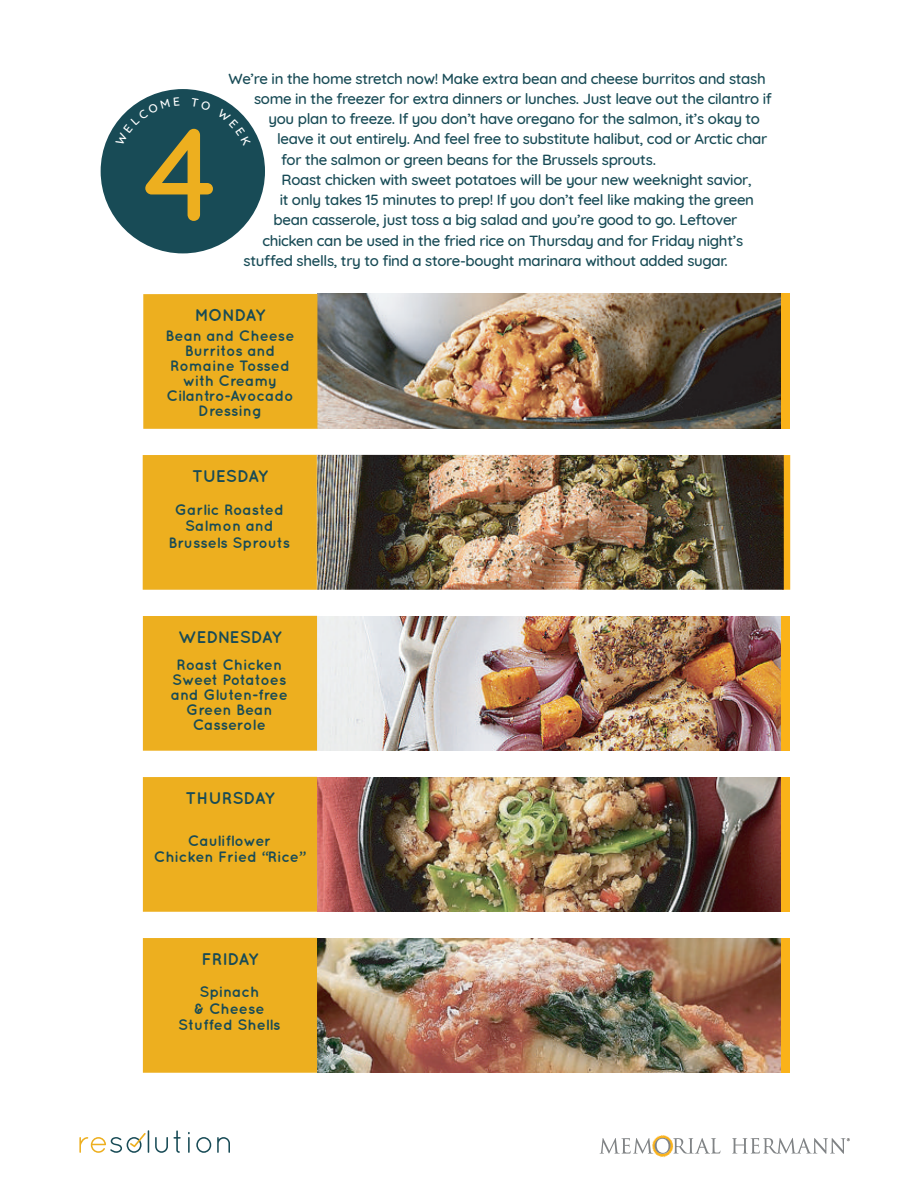
<style>
.page{position:relative;width:918px;height:1188px;background:#fff}
.page>*{position:absolute;margin:0;border:0;box-sizing:border-box;transform-origin:0 0}
.t1{font:500 131.55px "Quicksand";color:#edaf1f}
.t2{font:700 16.95px "Quicksand";letter-spacing:-.025em;color:#184b56}
.t3{font:700 16.95px "Quicksand";color:#184b56}
.t4{font:500 15px "Quicksand";letter-spacing:-.02em;color:#184b56}
.t5{font:700 15px/15px "Quicksand";color:#184b56;text-align:center}
</style>
<div class="page">
<div style="left:101px;top:89px;width:164px;height:164px;background:#184b56;border-radius:50%"></div>
<img style="left:317px;top:294px;width:464px;height:135px">
<div style="left:781px;top:294px;width:8px;height:135px;background:#fab219"></div>
<div style="left:143px;top:294px;width:174px;height:135px;background:#edaf1f"></div>
<div style="left:782px;top:455px;width:8px;height:135px;background:#fab219"></div>
<img style="left:317px;top:455px;width:467px;height:135px">
<div style="left:143px;top:455px;width:174px;height:135px;background:#edaf1f"></div>
<img style="left:317px;top:616px;width:464px;height:135px">
<div style="left:781px;top:616px;width:8px;height:135px;background:#fab219"></div>
<div style="left:143px;top:616px;width:174px;height:135px;background:#edaf1f"></div>
<img style="left:317px;top:777px;width:464px;height:135px">
<div style="left:781px;top:777px;width:8px;height:135px;background:#fab219"></div>
<div style="left:143px;top:777px;width:174px;height:135px;background:#edaf1f"></div>
<img style="left:317px;top:938px;width:464px;height:135px">
<div style="left:143px;top:938px;width:174px;height:135px;background:#edaf1f"></div>
<svg style="left:155px;top:1137px;width:13px;height:16px"></svg>
<svg style="left:174px;top:1130px;width:7px;height:23px"></svg>
<svg style="left:188px;top:1132px;width:2px;height:21px"></svg>
<svg style="left:196px;top:1137px;width:15px;height:16px"></svg>
<svg style="left:217px;top:1137px;width:13px;height:16px"></svg>
<svg style="left:79px;top:1130px;width:70px;height:23px"></svg>
<img style="left:655px;top:1135px;width:15px;height:23px">
<svg style="left:600px;top:1138px;width:120px;height:16px"></svg>
<svg style="left:732px;top:1138px;width:118px;height:16px"></svg>
<div style="left:781px;top:938px;width:8px;height:135px;background:#fab219"></div>
<svg style="left:115px;top:97px;width:32px;height:28px"></svg>
<svg style="left:236px;top:109px;width:15px;height:17px"></svg>
<h1 class="t1" style="left:137px;top:68px;width:86px">4</h1>
<p class="t4" style="left:229px;top:66px;width:539px">We’re in the home stretch now! Make extra bean and cheese burritos and stash</p>
<p class="t4" style="left:254px;top:86px;width:519px">some in the freezer for extra dinners or lunches. Just leave out the cilantro if</p>
<p class="t4" style="left:269px;top:107px;width:493px">you plan to freeze. If you don’t have oregano for the salmon, it’s okay to</p>
<p class="t4" style="left:277px;top:127px;width:492px">leave it out entirely. And feel free to substitute halibut, cod or Arctic char</p>
<p class="t4" style="left:281px;top:147px;width:376px">for the salmon or green beans for the Brussels sprouts.</p>
<p class="t4" style="left:282px;top:167px;width:472px">Roast chicken with sweet potatoes will be your new weeknight savior,</p>
<p class="t4" style="left:280px;top:188px;width:476px">it only takes 15 minutes to prep! If you don’t feel like making the green</p>
<p class="t4" style="left:274px;top:208px;width:465px">bean casserole, just toss a big salad and you’re good to go. Leftover</p>
<p class="t4" style="left:262px;top:228px;width:482px">chicken can be used in the fried rice on Thursday and for Friday night’s</p>
<p class="t4" style="left:244px;top:248px;width:486px">stuffed shells, try to find a store-bought marinara without added sugar.</p>
<p class="t2" style="left:195px;top:305px;width:72px">MONDAY</p>
<p class="t5" style="left:166px;top:328px;width:130px">Bean and Cheese<br>Burritos and<br>Romaine Tossed with Creamy<br>Cilantro-Avocado<br>Dressing</p>
<p class="t2" style="left:192px;top:466px;width:78px">TUESDAY</p>
<p class="t5" style="left:168px;top:501px;width:123px;line-height:16.5px">Garlic Roasted<br>Salmon and<br>Brussels Sprouts</p>
<p class="t2" style="left:178px;top:627px;width:105px">WEDNESDAY</p>
<p class="t5" style="left:171px;top:656px;width:118px">Roast Chicken<br>Sweet Potatoes and Gluten-free<br>Green Bean<br>Casserole</p>
<p class="t3" style="left:186px;top:788px;width:90px">THURSDAY</p>
<p class="t5" style="left:154px;top:832px;width:153px;line-height:16.5px">Cauliflower<br>Chicken Fried “Rice”</p>
<p class="t2" style="left:202px;top:949px;width:58px">FRIDAY</p>
<p class="t5" style="left:178px;top:983px;width:104px;line-height:16.5px">Spinach<br>&amp; Cheese<br>Stuffed Shells</p>
</div>
